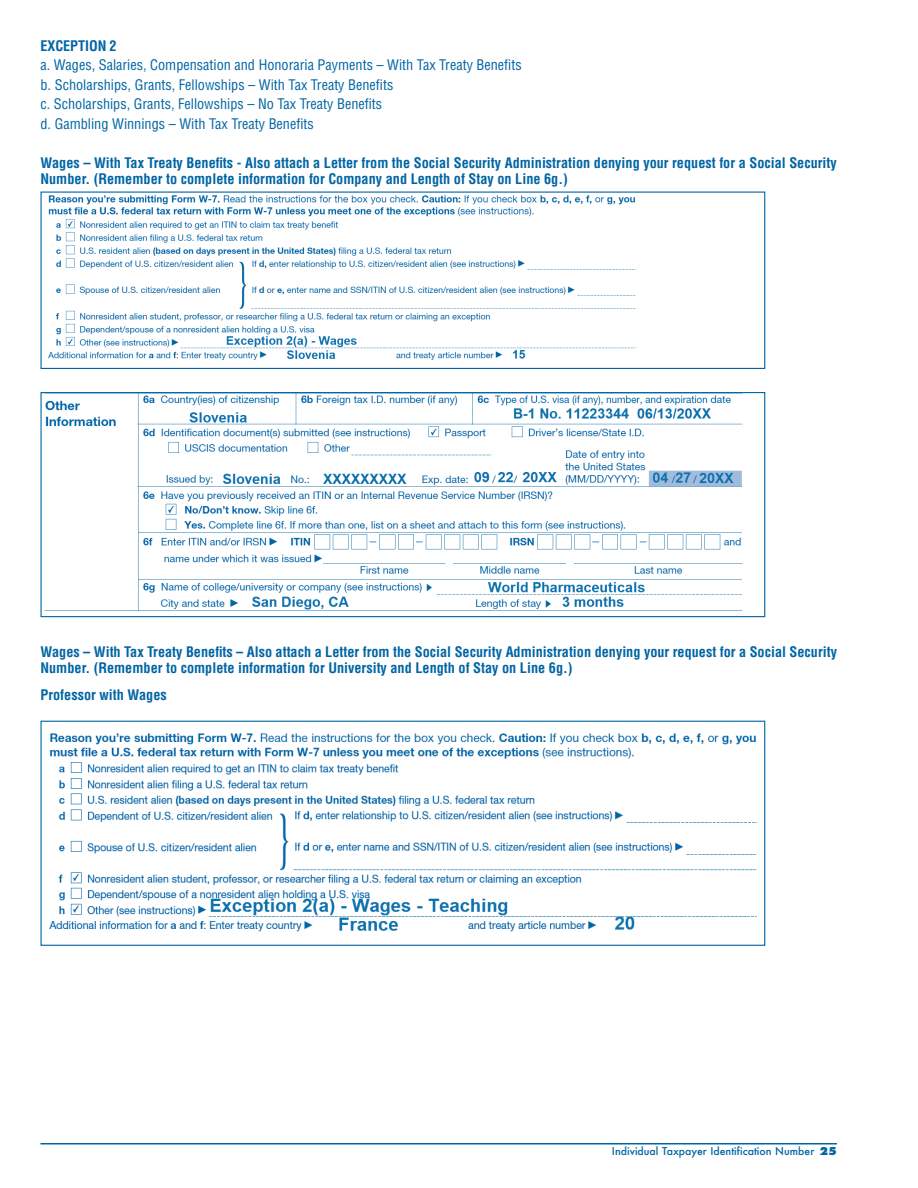
<style>
.page{position:relative;width:918px;height:1188px;background:#fff}
.page>*{position:absolute;margin:0;border:0;box-sizing:border-box;transform-origin:0 0}
.t1{font:700 condensed 14.25px/15.8px "Helvetica LT Std";color:#0065a4}
.t2{font:condensed 14.25px "Helvetica";color:#0065a4}
.t3{font:500 10.5px "Futura";color:#0065a4}
.s1{font-weight:800}
</style>
<div class="page">
<hr style="left:40px;top:1143px;width:797px;height:1px;background:#0065a4">
<img style="left:48px;top:195px;width:588px;height:166px">
<div style="left:40px;top:192px;width:725px;height:177px;border:1px solid #0065a4"></div>
<img style="left:44px;top:394px;width:699px;height:217px">
<div style="left:40px;top:392px;width:725px;height:225px;border:1px solid #0065a4"></div>
<img style="left:49px;top:733px;width:708px;height:199px">
<div style="left:40px;top:721px;width:725px;height:225px;border:1px solid #0065a4"></div>
<h3 class="t1" style="left:40px;top:38px;width:77px">EXCEPTION 2</h3>
<p class="t2" style="left:40px;top:56px;width:483px">a. Wages, Salaries, Compensation and Honoraria Payments – With Tax Treaty Benefits</p>
<p class="t2" style="left:40px;top:76px;width:354px">b. Scholarships, Grants, Fellowships – With Tax Treaty Benefits</p>
<p class="t2" style="left:40px;top:95px;width:343px">c. Scholarships, Grants, Fellowships – No Tax Treaty Benefits</p>
<p class="t2" style="left:40px;top:115px;width:275px">d. Gambling Winnings – With Tax Treaty Benefits</p>
<h3 class="t1" style="left:40px;top:155px;width:798px">Wages – With Tax Treaty Benefits - Also attach a Letter from the Social Security Administration denying your request for a Social Security<br>Number. (Remember to complete information for Company and Length of Stay on Line 6g.)</h3>
<h3 class="t1" style="left:40px;top:643px;width:798px;line-height:16.5px">Wages – With Tax Treaty Benefits – Also attach a Letter from the Social Security Administration denying your request for a Social Security<br>Number. (Remember to complete information for University and Length of Stay on Line 6g.)</h3>
<h3 class="t1" style="left:40px;top:687px;width:128px">Professor with Wages</h3>
<p class="t3" style="left:612px;top:1144px;width:227px">Individual Taxpayer Identification Number <span class="s1">25</span></p>
</div>
